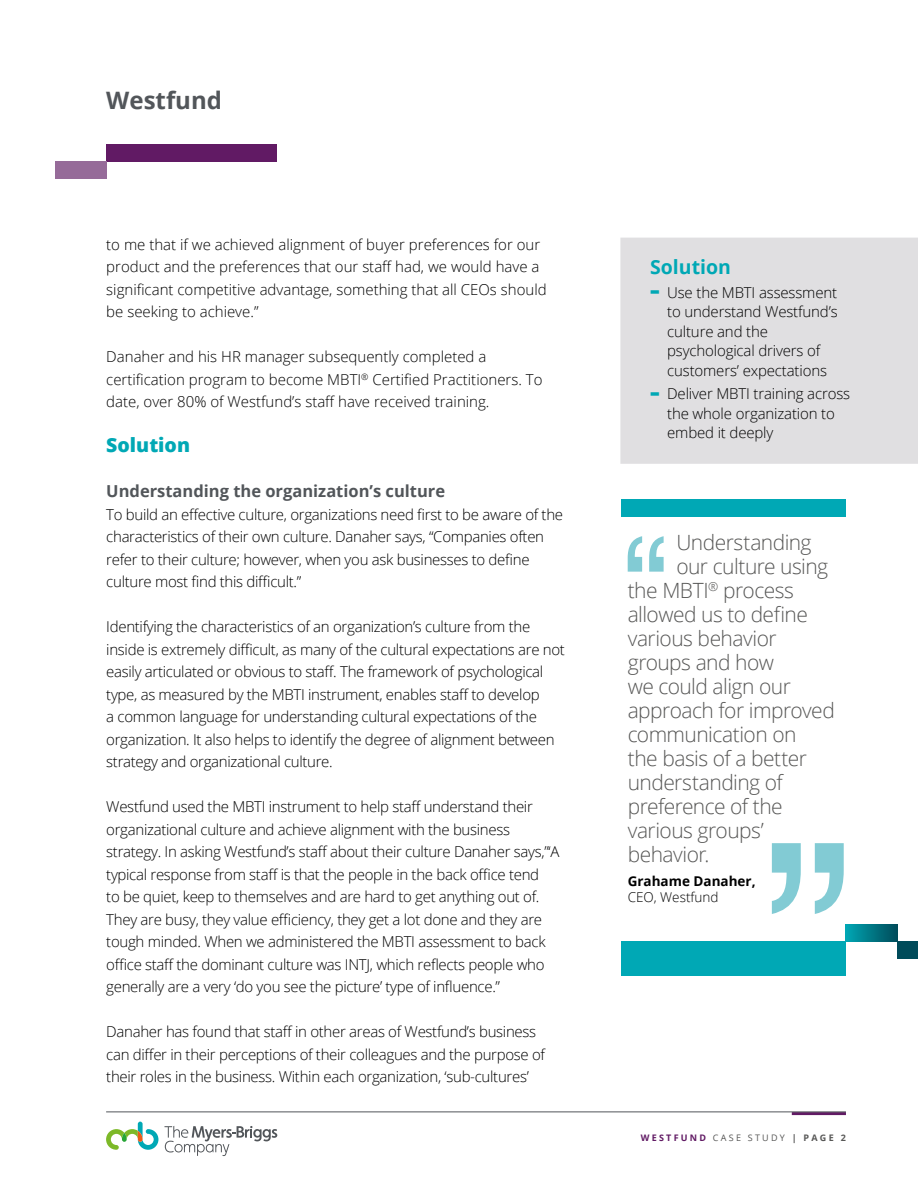
<style>
.page{position:relative;width:918px;height:1188px;background:#fff}
.page>*{position:absolute;margin:0;border:0;box-sizing:border-box;transform-origin:0 0}
.t1{font:700 24px "Open Sans";color:#52565a}
.t2{font:300 21px "Open Sans";letter-spacing:-.025em;color:#575756}
.t3{font:700 19.5px "Open Sans";color:#00a8b5}
.t4{font:800 19.5px "Open Sans";color:#00a8b5}
.t5{font:700 16.5px "Open Sans";color:#52565a}
.t6{font:300 15px/22.5px "Open Sans";letter-spacing:-.02em;color:#000}
.t7{font:300 15px/22.5px "Open Sans";color:#000}
.t8{font:700 13.5px "Open Sans";color:#000}
.t9{font:300 13.5px "Open Sans";color:#000}
.t10{font:9px "Open Sans";letter-spacing:.25em;color:#575756}
.s1{font-weight:800;font-size:22.5px;color:#00a8b5}
.s2{font-weight:700;color:#611a64}
.s3{font-weight:700}
</style>
<div class="page">
<hr style="left:792px;top:1112px;width:54px;height:3px;background:#611a64">
<hr style="left:106px;top:1112px;width:740px;height:1px;background:#52565a">
<svg style="left:106px;top:1122px;width:52px;height:28px"></svg>
<svg style="left:164px;top:1126px;width:113px;height:30px"></svg>
<div style="left:620px;top:238px;width:298px;height:226px;background:#e0dfe1"></div>
<div style="left:106px;top:144px;width:170px;height:17px;background:#611a64"></div>
<div style="left:55px;top:161px;width:51px;height:17px;background:#966b99"></div>
<div style="left:621px;top:499px;width:225px;height:17px;background:#00a8b5"></div>
<svg style="left:772px;top:843px;width:72px;height:71px"></svg>
<svg style="left:628px;top:536px;width:36px;height:36px"></svg>
<div style="left:621px;top:942px;width:225px;height:34px;background:#00a8b5"></div>
<div style="left:846px;top:925px;width:51px;height:17px;background:linear-gradient(to right,#00a5b3,#004c5a)"></div>
<div style="left:897px;top:942px;width:21px;height:17px;background:#004b5a"></div>
<h1 class="t1" style="left:106px;top:83px;width:117px">Westfund</h1>
<p class="t7" style="left:106px;top:233px;width:442px">to me that if we achieved alignment of buyer preferences for our product and the preferences that our staff had, we would have a significant competitive advantage, something that all CEOs should be seeking to achieve.”</p>
<p class="t7" style="left:106px;top:345px;width:438px">Danaher and his HR manager subsequently completed a certification program to become MBTI<sup>®</sup> Certified Practitioners. To date, over 80% of Westfund’s staff have received training.</p>
<h3 class="t4" style="left:106px;top:430px;width:85px">Solution</h3>
<p class="t5" style="left:106px;top:480px;width:340px">Understanding the organization’s culture</p>
<p class="t6" style="left:106px;top:503px;width:458px">To build an effective culture, organizations need first to be aware of the characteristics of their own culture. Danaher says, “Companies often refer to their culture; however, when you ask businesses to define culture most find this difficult.”</p>
<p class="t6" style="left:106px;top:615px;width:460px">Identifying the characteristics of an organization’s culture from the inside is extremely difficult, as many of the cultural expectations are not easily articulated or obvious to staff. The framework of psychological type, as measured by the MBTI instrument, enables staff to develop<br>a common language for understanding cultural expectations of the organization. It also helps to identify the degree of alignment between strategy and organizational culture.</p>
<p class="t6" style="left:106px;top:795px;width:455px">Westfund used the MBTI instrument to help staff understand their organizational culture and achieve alignment with the business strategy. In asking Westfund’s staff about their culture Danaher says,”‘A typical response from staff is that the people in the back office tend<br>to be quiet, keep to themselves and are hard to get anything out of.<br>They are busy, they value efficiency, they get a lot done and they are tough minded. When we administered the MBTI assessment to back office staff the dominant culture was INTJ, which reflects people who generally are a very ‘do you see the picture’ type of influence.”</p>
<p class="t6" style="left:106px;top:1020px;width:440px">Danaher has found that staff in other areas of Westfund’s business can differ in their perceptions of their colleagues and the purpose of their roles in the business. Within each organization, ‘sub-cultures’</p>
<h3 class="t3" style="left:650px;top:253px;width:82px">Solution</h3>
<p class="t6" style="left:667px;top:282px;width:172px;line-height:19.5px;text-indent:-17px"><span class="s1">-</span> Use the MBTI assessment to understand Westfund’s culture and the psychological drivers of customers’ expectations</p>
<p class="t6" style="left:667px;top:384px;width:185px;line-height:19.5px;text-indent:-17px"><span class="s1">-</span> Deliver MBTI training across the whole organization to embed it deeply</p>
<h2 class="t2" style="left:676px;top:528px;width:137px">Understanding</h2>
<h2 class="t2" style="left:676px;top:552px;width:153px">our culture using</h2>
<h2 class="t2" style="left:628px;top:576px;width:168px">the MBTI<sup>®</sup> process</h2>
<h2 class="t2" style="left:628px;top:600px;width:182px">allowed us to define</h2>
<h2 class="t2" style="left:628px;top:624px;width:151px">various behavior</h2>
<h2 class="t2" style="left:628px;top:648px;width:148px">groups and how</h2>
<h2 class="t2" style="left:628px;top:672px;width:165px">we could align our</h2>
<h2 class="t2" style="left:628px;top:696px;width:209px">approach for improved</h2>
<h2 class="t2" style="left:628px;top:720px;width:170px">communication on</h2>
<h2 class="t2" style="left:628px;top:744px;width:181px">the basis of a better</h2>
<h2 class="t2" style="left:628px;top:768px;width:157px">understanding of</h2>
<h2 class="t2" style="left:628px;top:792px;width:157px">preference of the</h2>
<h2 class="t2" style="left:628px;top:816px;width:138px">various groups’</h2>
<h2 class="t2" style="left:628px;top:840px;width:83px">behavior.</h2>
<p class="t8" style="left:628px;top:872px;width:129px">Grahame Danaher,</p>
<p class="t9" style="left:628px;top:888px;width:92px">CEO, Westfund</p>
<p class="t10" style="left:641px;top:1131px;width:207px"><span class="s2">WESTFUND</span> CASE STUDY <span class="s3">| PAGE 2</span></p>
</div>
